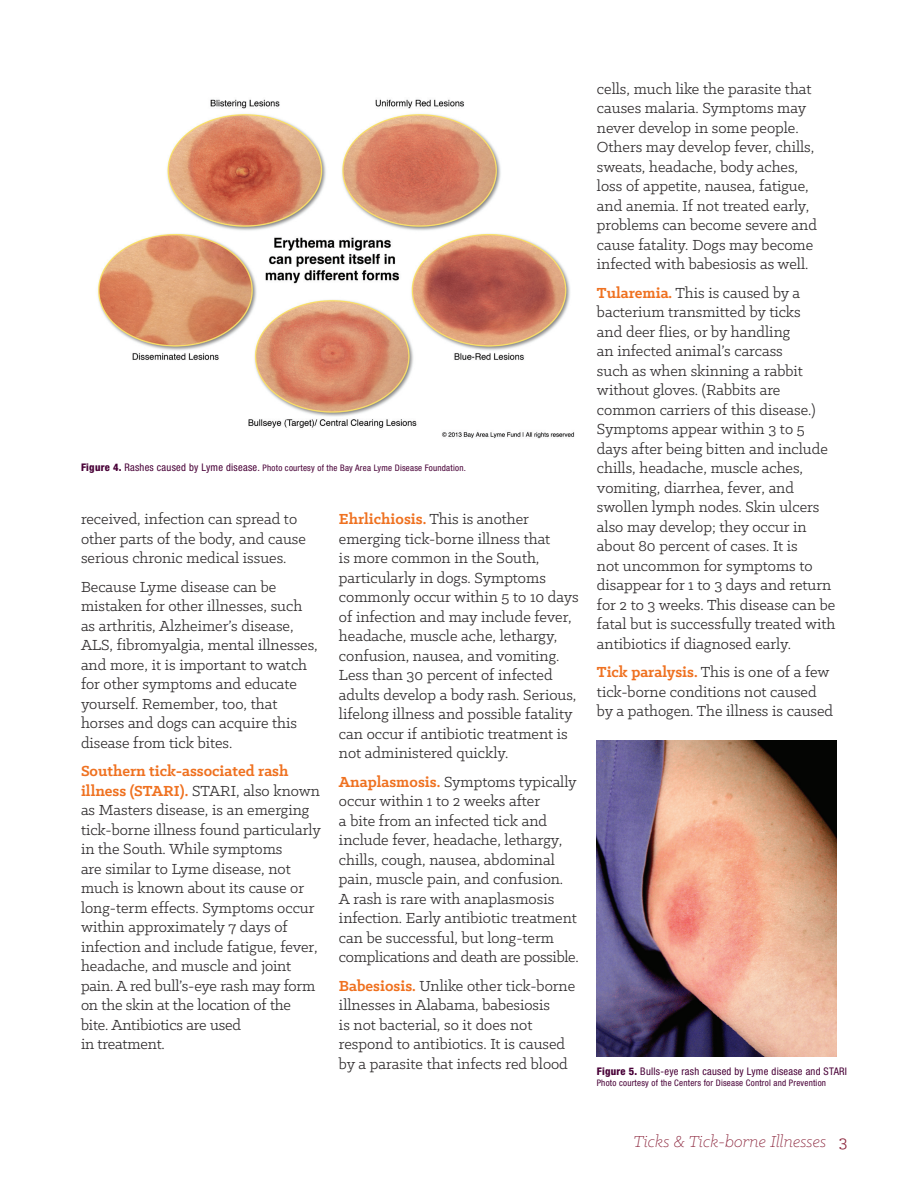
<style>
.page{position:relative;width:918px;height:1188px;background:#fff}
.page>*{position:absolute;margin:0;border:0;box-sizing:border-box;transform-origin:0 0}
.t1{font:italic 300 18px "Klinic Slab";color:#892138}
.t2{font:16.5px/19.5px "Klinic Slab";color:#2e2b2c}
.t3{font:condensed 10.5px "Helvetica Neue LT Std";letter-spacing:.025em;color:#480037}
.t4{font:condensed 9px "Helvetica Neue LT Std";letter-spacing:.025em;color:#480037}
.s1{font-weight:800;font-size:10.5px}
.s2{font-size:10.5px}
.s3{font-weight:700;color:#ef7120}
.s4{font-weight:800}
.s5{font-weight:400;font-style:normal}
</style>
<div class="page">
<img style="left:98px;top:99px;width:477px;height:340px">
<img style="left:597px;top:741px;width:240px;height:316px">
<p class="t4" style="left:81px;top:463px;width:387px"><span class="s1">Figure 4.</span> <span class="s2">Rashes caused by Lyme disease.</span> Photo courtesy of the Bay Area Lyme Disease Foundation.</p>
<p class="t2" style="left:81px;top:509px;width:226px">received, infection can spread to other parts of the body, and cause serious chronic medical issues.</p>
<p class="t2" style="left:81px;top:577px;width:238px">Because Lyme disease can be mistaken for other illnesses, such as arthritis, Alzheimer’s disease,<br>ALS, fibromyalgia, mental illnesses, and more, it is important to watch for other symptoms and educate yourself. Remember, too, that horses and dogs can acquire this disease from tick bites.</p>
<p class="t2" style="left:81px;top:761px;width:241px"><span class="s3">Southern tick-associated rash illness (STARI).</span> STARI, also known as Masters disease, is an emerging tick-borne illness found particularly in the South. While symptoms<br>are similar to Lyme disease, not much is known about its cause or long-term effects. Symptoms occur within approximately 7 days of infection and include fatigue, fever, headache, and muscle and joint pain. A red bull’s-eye rash may form on the skin at the location of the bite. Antibiotics are used<br>in treatment.</p>
<p class="t2" style="left:339px;top:509px;width:241px"><span class="s3">Ehrlichiosis.</span> This is another emerging tick-borne illness that<br>is more common in the South, particularly in dogs. Symptoms commonly occur within 5 to 10 days of infection and may include fever, headache, muscle ache, lethargy, confusion, nausea, and vomiting.<br>Less than 30 percent of infected adults develop a body rash. Serious, lifelong illness and possible fatality can occur if antibiotic treatment is not administered quickly.</p>
<p class="t2" style="left:339px;top:772px;width:241px"><span class="s3">Anaplasmosis.</span> Symptoms typically occur within 1 to 2 weeks after<br>a bite from an infected tick and include fever, headache, lethargy, chills, cough, nausea, abdominal pain, muscle pain, and confusion.<br>A rash is rare with anaplasmosis infection. Early antibiotic treatment can be successful, but long-term complications and death are possible.</p>
<p class="t2" style="left:339px;top:976px;width:238px"><span class="s3">Babesiosis.</span> Unlike other tick-borne illnesses in Alabama, babesiosis<br>is not bacterial, so it does not respond to antibiotics. It is caused by a parasite that infects red blood</p>
<p class="t2" style="left:597px;top:78px;width:222px">cells, much like the parasite that causes malaria. Symptoms may never develop in some people.<br>Others may develop fever, chills, sweats, headache, body aches, loss of appetite, nausea, fatigue, and anemia. If not treated early, problems can become severe and cause fatality. Dogs may become infected with babesiosis as well.</p>
<p class="t2" style="left:597px;top:282px;width:240px"><span class="s3">Tularemia.</span> This is caused by a bacterium transmitted by ticks<br>and deer flies, or by handling<br>an infected animal’s carcass<br>such as when skinning a rabbit without gloves. (Rabbits are common carriers of this disease.)<br>Symptoms appear within 3 to 5 days after being bitten and include chills, headache, muscle aches, vomiting, diarrhea, fever, and swollen lymph nodes. Skin ulcers also may develop; they occur in about 80 percent of cases. It is<br>not uncommon for symptoms to disappear for 1 to 3 days and return for 2 to 3 weeks. This disease can be fatal but is successfully treated with antibiotics if diagnosed early.</p>
<p class="t2" style="left:597px;top:662px;width:238px"><span class="s3">Tick paralysis.</span> This is one of a few tick-borne conditions not caused by a pathogen. The illness is caused</p>
<p class="t3" style="left:597px;top:1066px;width:252px"><span class="s4">Figure 5.</span> Bulls-eye rash caused by Lyme disease and STARI</p>
<p class="t4" style="left:597px;top:1078px;width:231px">Photo courtesy of the Centers for Disease Control and Prevention</p>
<p class="t1" style="left:634px;top:1130px;width:216px">Ticks &amp; Tick-borne Illnesses <span class="s5">3</span></p>
</div>
